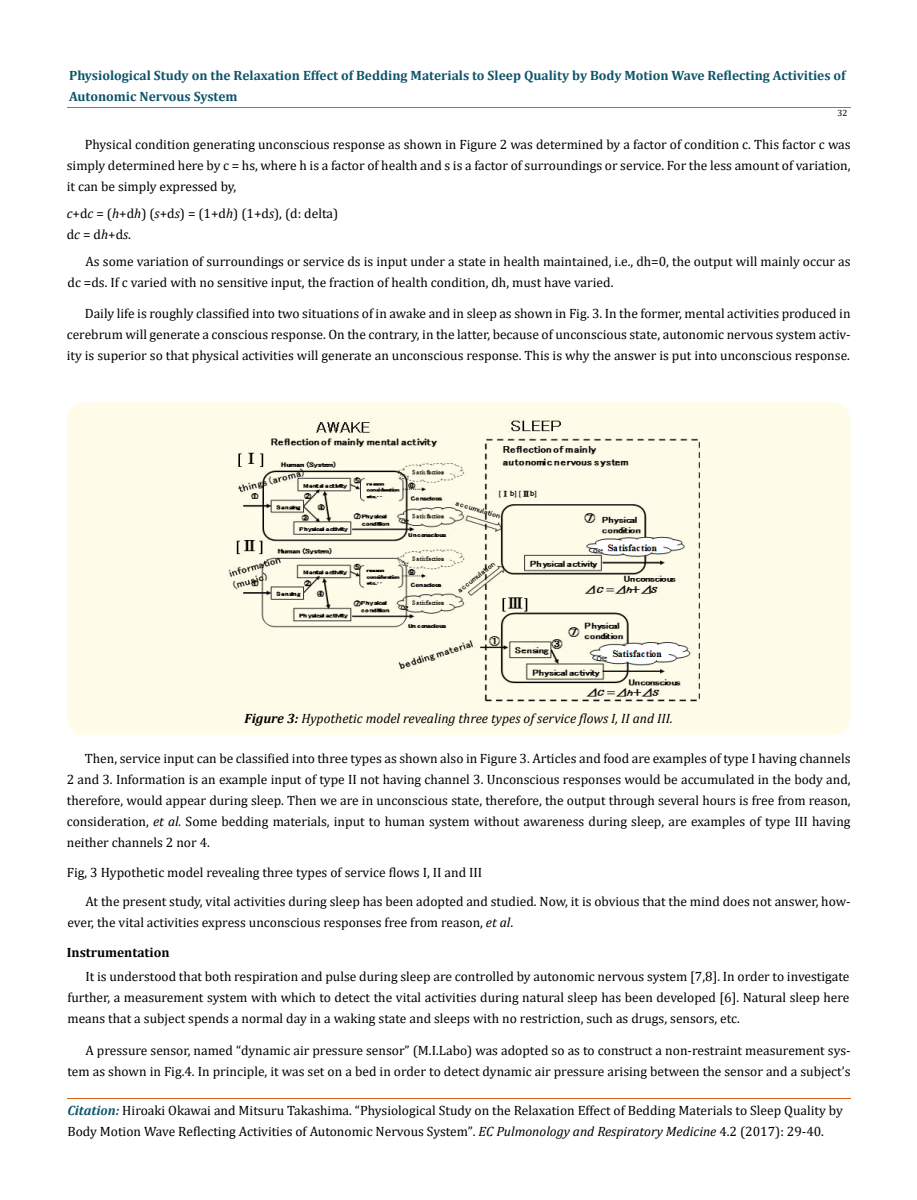
<style>
.page{position:relative;width:917px;height:1200px;background:#fff}
.page>*{position:absolute;margin:0;border:0;box-sizing:border-box;transform-origin:0 0}
.t1{font:13.5px/21px "Cambria";color:#000}
.t2{font:700 13.5px/21px "Cambria";color:#0e546a}
.t3{font:italic 13.5px "Cambria";color:#000}
.t4{font:700 13.5px "Cambria";color:#000}
.t5{font:9px "Cambria";color:#000}
.s1{font-style:italic}
.s2{font-weight:700}
.s3{font-weight:700;font-style:italic;color:#0e546a}
.s4{font-size:13.35px}
</style>
<div class="page">
<hr style="left:67px;top:107px;width:783px;height:1px;background:#e05d1a">
<hr style="left:67px;top:1098px;width:783px;height:1px;background:#e05d1a">
<div style="left:67px;top:402px;width:783px;height:333px;background:#fffde9;border-radius:18px"></div>
<img style="left:228px;top:419px;width:471px;height:283px">
<p class="t2" style="left:69px;top:65px;width:778px">Physiological Study on the Relaxation Effect of Bedding Materials to Sleep Quality by Body Motion Wave Reflecting Activities of<br>Autonomic Nervous System</p>
<p class="t5" style="left:837px;top:108px;width:11px">32</p>
<p class="t1" style="left:67px;top:133px;width:785px;text-align:justify;text-indent:18px">Physical condition generating unconscious response as shown in Figure 2 was determined by a factor of condition c. This factor c was simply determined here by c = hs, where h is a factor of health and s is a factor of surroundings or service. For the less amount of variation, it can be simply expressed by,</p>
<p class="t1" style="left:67px;top:202px;width:273px"><span class="s1">c</span>+d<span class="s1">c</span> = (<span class="s1">h</span>+d<span class="s1">h</span>) (<span class="s1">s</span>+d<span class="s1">s</span>) = (1+d<span class="s1">h</span>) (1+d<span class="s1">s</span>), (d: delta) d<span class="s1">c</span> = d<span class="s1">h</span>+d<span class="s1">s</span>.</p>
<p class="t1" style="left:68px;top:250px;width:784px;text-indent:18px">As some variation of surroundings or service ds is input under a state in health maintained, i.e., dh=0, the output will mainly occur as dc =ds. If c varied with no sensitive input, the fraction of health condition, dh, must have varied.</p>
<p class="t1" style="left:67px;top:303px;width:785px;text-align:justify;text-indent:18px">Daily life is roughly classified into two situations of in awake and in sleep as shown in Fig. 3. In the former, mental activities produced in cerebrum will generate a conscious response. On the contrary, in the latter, because of unconscious state, autonomic nervous system activ&shy;ity is superior so that physical activities will generate an unconscious response. This is why the answer is put into unconscious response.</p>
<p class="t3" style="left:244px;top:709px;width:430px"><span class="s2">Figure 3:</span> Hypothetic model revealing three types of service flows I, II and III.</p>
<p class="t1" style="left:67px;top:748px;width:785px;text-align:justify;text-indent:18px">Then, service input can be classified into three types as shown also in Figure 3. Articles and food are examples of type I having channels 2 and 3. Information is an example input of type II not having channel 3. Unconscious responses would be accumulated in the body and, therefore, would appear during sleep. Then we are in unconscious state, therefore, the output through several hours is free from reason, consideration, <span class="s1">et al.</span> Some bedding materials, input to human system without awareness during sleep, are examples of type III having neither channels 2 nor 4.</p>
<p class="t1" style="left:67px;top:862px;width:417px">Fig, 3 Hypothetic model revealing three types of service flows I, II and III</p>
<p class="t1" style="left:67px;top:891px;width:784px;text-indent:18px">At the present study, vital activities during sleep has been adopted and studied. Now, it is obvious that the mind does not answer, how&shy;ever, the vital activities express unconscious responses free from reason, <span class="s1">et al</span>.</p>
<p class="t4" style="left:67px;top:942px;width:104px">Instrumentation</p>
<p class="t1" style="left:67px;top:966px;width:783px;text-align:justify;text-indent:18px">It is understood that both respiration and pulse during sleep are controlled by autonomic nervous system [7,8]. In order to investigate further, a measurement system with which to detect the vital activities during natural sleep has been developed [6]. Natural sleep here means that a subject spends a normal day in a waking state and sleeps with no restriction, such as drugs, sensors, etc.</p>
<p class="t1" style="left:67px;top:1039px;width:784px;text-align:right">A pressure sensor, named “dynamic air pressure sensor” (M.I.Labo) was adopted so as to construct a non-restraint measurement sys&shy;tem as shown in Fig.4. In principle, it was set on a bed in order to detect dynamic air pressure arising between the sensor and a subject’s</p>
<p class="t1" style="left:67px;top:1100px;width:777px"><span class="s3">Citation:</span> Hiroaki Okawai and Mitsuru Takashima. “Physiological Study on the Relaxation Effect of Bedding Materials to Sleep Quality by<br>Body Motion Wave Reflecting Activities of Autonomic Nervous System”<span class="s4">.</span> <span class="s1">EC Pulmonology and Respiratory Medicine</span> <span class="s4">4</span>.2 (2017): 29-40.</p>
</div>
